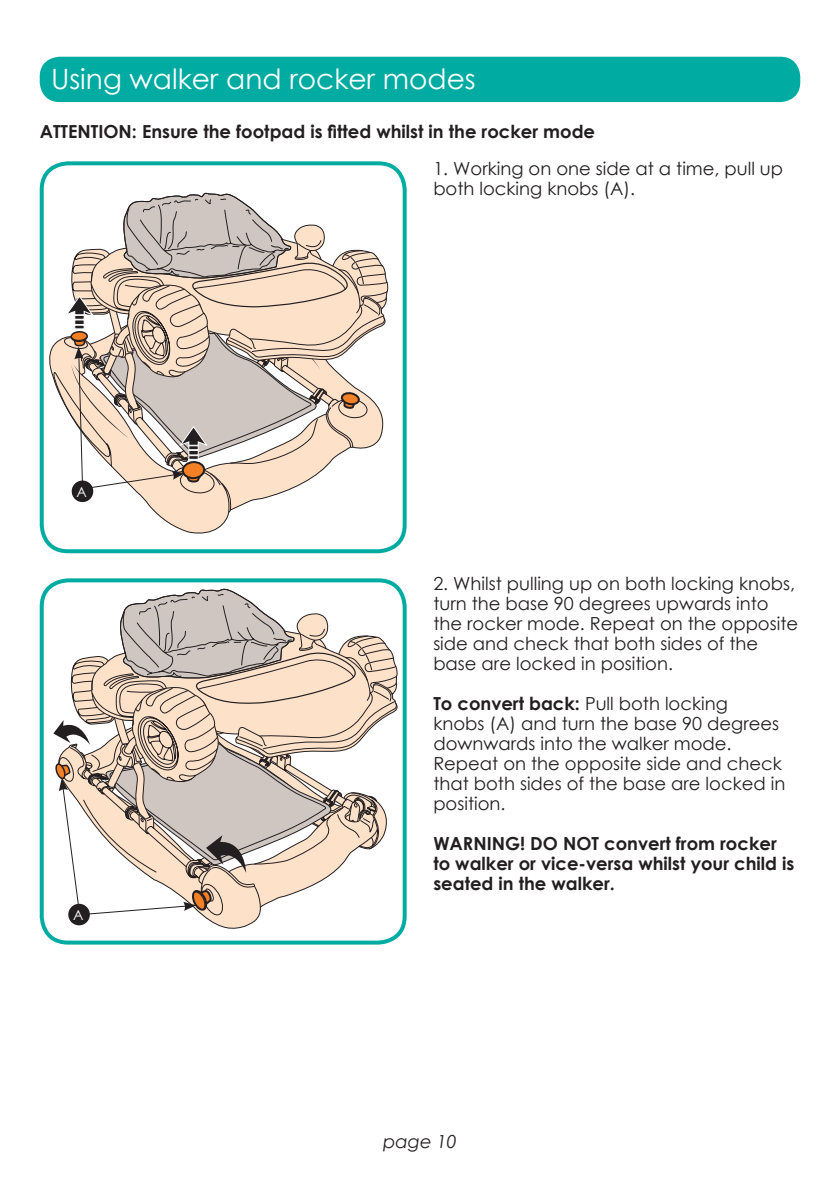
<style>
.page{position:relative;width:840px;height:1191px;background:#fff}
.page>*{position:absolute;margin:0;border:0;box-sizing:border-box;transform-origin:0 0}
.Headings_14pt{font:28px "Century Gothic";color:#fff}
.Body_text_9pt{font:18px/20px "Century Gothic";color:#231f20}
.Body_text_9pt-2{font:700 18px/20px "Century Gothic";color:#231f20}
.t1{font:italic 18px "Century Gothic";color:#231f20}
.Body_text_CG_9pt{font:14px "Century Gothic";color:#fff}
.s1{font-weight:700}
</style>
<div class="page">
<div style="left:40px;top:578px;width:366px;height:366px;border:4px solid #00aca2;border-radius:26px"></div>
<svg style="left:68px;top:916px;width:192px;height:13px"></svg>
<div style="left:40px;top:161px;width:366px;height:392px;border:4px solid #00aca2;border-radius:26px"></div>
<svg style="left:49px;top:345px;width:180px;height:189px"></svg>
<div style="left:40px;top:57px;width:759px;height:45px;background:#00aca2;border-radius:20px"></div>
<svg style="left:53px;top:192px;width:335px;height:321px"></svg>
<div style="left:72px;top:480px;width:21px;height:22px;background:#231f20;border-radius:50%"></div>
<div style="left:68px;top:903px;width:22px;height:22px;background:#231f20;border-radius:50%"></div>
<svg style="left:53px;top:588px;width:344px;height:328px"></svg>
<p class="Headings_14pt" style="left:51px;top:59px;width:426px">Using walker and rocker modes</p>
<p class="Body_text_9pt-2" style="left:40px;top:121px;width:556px">ATTENTION: Ensure the footpad is fitted whilst in the rocker mode</p>
<p class="Body_text_CG_9pt" style="left:76px;top:482px;width:12px">A</p>
<p class="Body_text_CG_9pt" style="left:73px;top:905px;width:12px">A</p>
<p class="Body_text_9pt" style="left:433px;top:158px;width:351px">1. Working on one side at a time, pull up both locking knobs (A).</p>
<p class="Body_text_9pt" style="left:433px;top:573px;width:366px">2. Whilst pulling up on both locking knobs, turn the base 90 degrees upwards into the rocker mode. Repeat on the opposite side and check that both sides of the base are locked in position.</p>
<p class="Body_text_9pt" style="left:433px;top:693px;width:353px"><span class="s1">To convert back:</span> Pull both locking<br>knobs (A) and turn the base 90 degrees downwards into the walker mode.<br>Repeat on the opposite side and check that both sides of the base are locked in position.</p>
<p class="Body_text_9pt-2" style="left:433px;top:833px;width:362px">WARNING! DO NOT convert from rocker to walker or vice-versa whilst your child is seated in the walker.</p>
<p class="t1" style="left:383px;top:1128px;width:75px">page 10</p>
</div>
